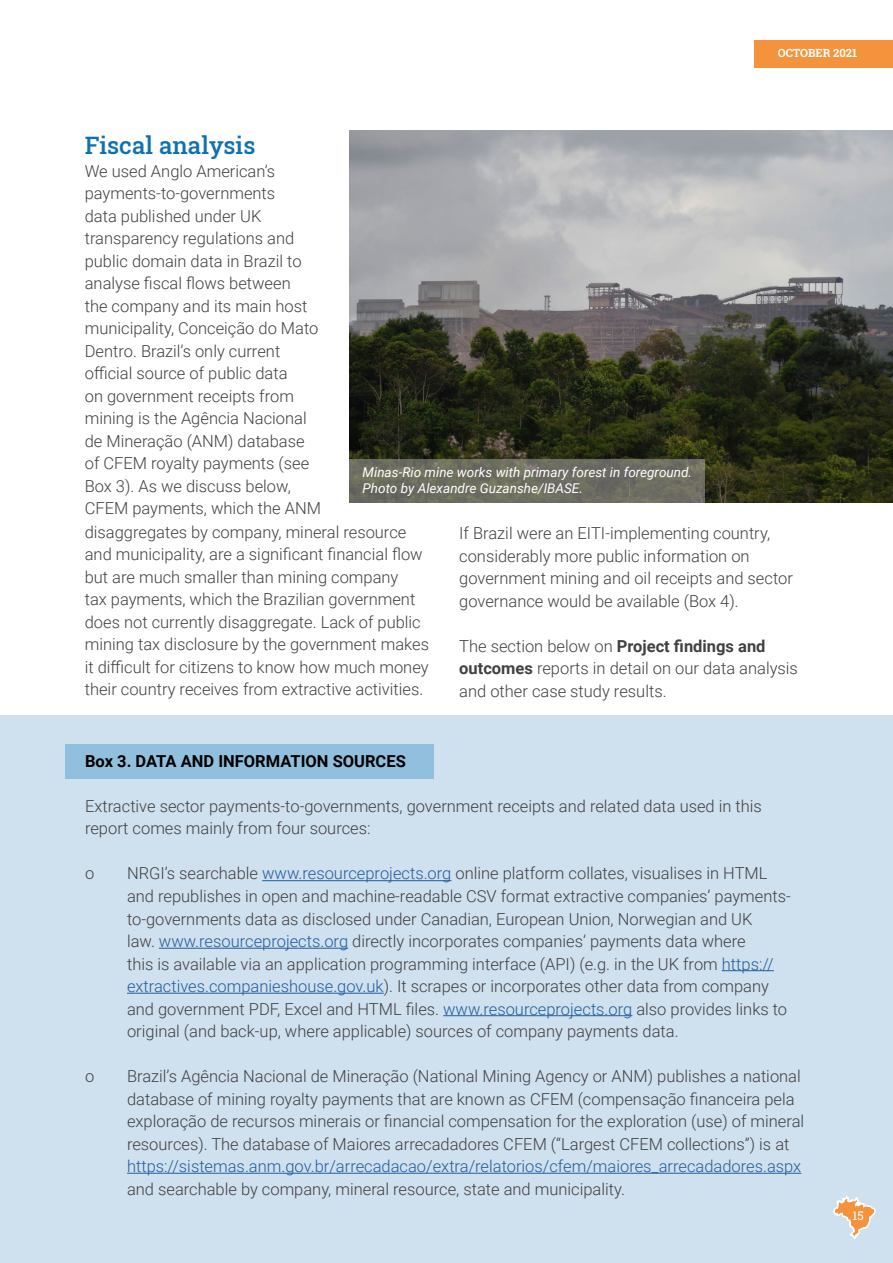
<style>
.page{position:relative;width:893px;height:1263px;background:#fff}
.page>*{position:absolute;margin:0;border:0;box-sizing:border-box;transform-origin:0 0}
.t1{font:500 24px "Roboto Slab";color:#0f71b4}
.t2{font:300 16.5px/22.5px "Roboto";color:#414042}
.t3{font:300 16.5px "Roboto";color:#215e9e}
.t4{font:700 16.5px "Roboto";color:#000}
.t5{font:300 16.5px "Roboto Slab";color:#414042}
.t6{font:italic 13.5px/16.5px "Roboto";color:#fff}
.t7{font:12px "Roboto Slab";color:#fff}
.t8{font:700 11.25px "Roboto Slab";color:#fff}
.s1{font-weight:700}
.s2{color:#215e9e}
</style>
<div class="page">
<div style="left:754px;top:40px;width:139px;height:28px;background:#f5923c"></div>
<img style="left:349px;top:130px;width:544px;height:372px">
<div style="left:0;top:716px;width:893px;height:547px;background:#cfe0ee"></div>
<div style="left:66px;top:744px;width:368px;height:34px;background:#91c0de"></div>
<hr style="left:262px;top:880px;width:189px;height:1px;background:#215e9e">
<hr style="left:159px;top:948px;width:189px;height:1px;background:#215e9e">
<hr style="left:722px;top:970px;width:52px;height:1px;background:#215e9e">
<hr style="left:127px;top:993px;width:257px;height:1px;background:#215e9e">
<hr style="left:443px;top:1015px;width:189px;height:1px;background:#215e9e">
<hr style="left:127px;top:1173px;width:674px;height:1px;background:#215e9e">
<svg style="left:349px;top:459px;width:355px;height:44px;background:#6d6d60"></svg>
<svg style="left:833px;top:1196px;width:43px;height:43px"></svg>
<p class="t8" style="left:778px;top:46px;width:81px">OCTOBER 2021</p>
<h1 class="t1" style="left:85px;top:129px;width:172px">Fiscal analysis</h1>
<p class="t2" style="left:85px;top:159px;width:346px">We used Anglo American’s payments-to-governments<br>data published under UK<br>transparency regulations and<br>public domain data in Brazil to<br>analyse fiscal flows between<br>the company and its main host<br>municipality, Conceição do Mato<br>Dentro. Brazil’s only current<br>official source of public data<br>on government receipts from<br>mining is the Agência Nacional<br>de Mineração (ANM) database<br>of CFEM royalty payments (see<br>Box 3). As we discuss below,<br>CFEM payments, which the ANM<br>disaggregates by company, mineral resource and municipality, are a significant financial flow but are much smaller than mining company<br>tax payments, which the Brazilian government does not currently disaggregate. Lack of public mining tax disclosure by the government makes it difficult for citizens to know how much money their country receives from extractive activities.</p>
<p class="t6" style="left:363px;top:463px;width:331px">Minas-Rio mine works with primary forest in foreground.<br>Photo by Alexandre Guzanshe/IBASE.</p>
<p class="t2" style="left:459px;top:521px;width:335px">If Brazil were an EITI-implementing country, considerably more public information on government mining and oil receipts and sector governance would be available (Box 4).</p>
<p class="t2" style="left:459px;top:634px;width:340px">The section below on <span class="s1">Project findings and outcomes</span> reports in detail on our data analysis and other case study results.</p>
<p class="t4" style="left:85px;top:749px;width:322px">Box 3. DATA AND INFORMATION SOURCES</p>
<p class="t2" style="left:85px;top:794px;width:678px">Extractive sector payments-to-governments, government receipts and related data used in this report comes mainly from four sources:</p>
<p class="t5" style="left:85px;top:862px;width:11px">о</p>
<p class="t2" style="left:127px;top:862px;width:665px">NRGI’s searchable <span class="s2">www.resourceprojects.org</span> online platform collates, visualises in HTML and republishes in open and machine-readable CSV format extractive companies’ payments&shy;to-governments data as disclosed under Canadian, European Union, Norwegian and UK<br>law. <span class="s2">www.resourceprojects.org</span> directly incorporates companies’ payments data where<br>this is available via an application programming interface (API) (e.g. in the UK from <span class="s2">https:// extractives.companieshouse.gov.uk</span>). It scrapes or incorporates other data from company and government PDF, Excel and HTML files. <span class="s2">www.resourceprojects.org</span> also provides links to original (and back-up, where applicable) sources of company payments data.</p>
<p class="t5" style="left:85px;top:1065px;width:11px">о</p>
<p class="t2" style="left:127px;top:1064px;width:679px">Brazil’s Agência Nacional de Mineração (National Mining Agency or ANM) publishes a national database of mining royalty payments that are known as CFEM (compensação financeira pela exploração de recursos minerais or financial compensation for the exploration (use) of mineral resources). The database of Maiores arrecadadores CFEM (“Largest CFEM collections”) is at</p>
<p class="t3" style="left:127px;top:1155px;width:676px">https://sistemas.anm.gov.br/arrecadacao/extra/relatorios/cfem/maiores_arrecadadores.aspx</p>
<p class="t2" style="left:127px;top:1177px;width:499px">and searchable by company, mineral resource, state and municipality.</p>
<p class="t7" style="left:852px;top:1207px;width:13px">15</p>
</div>
